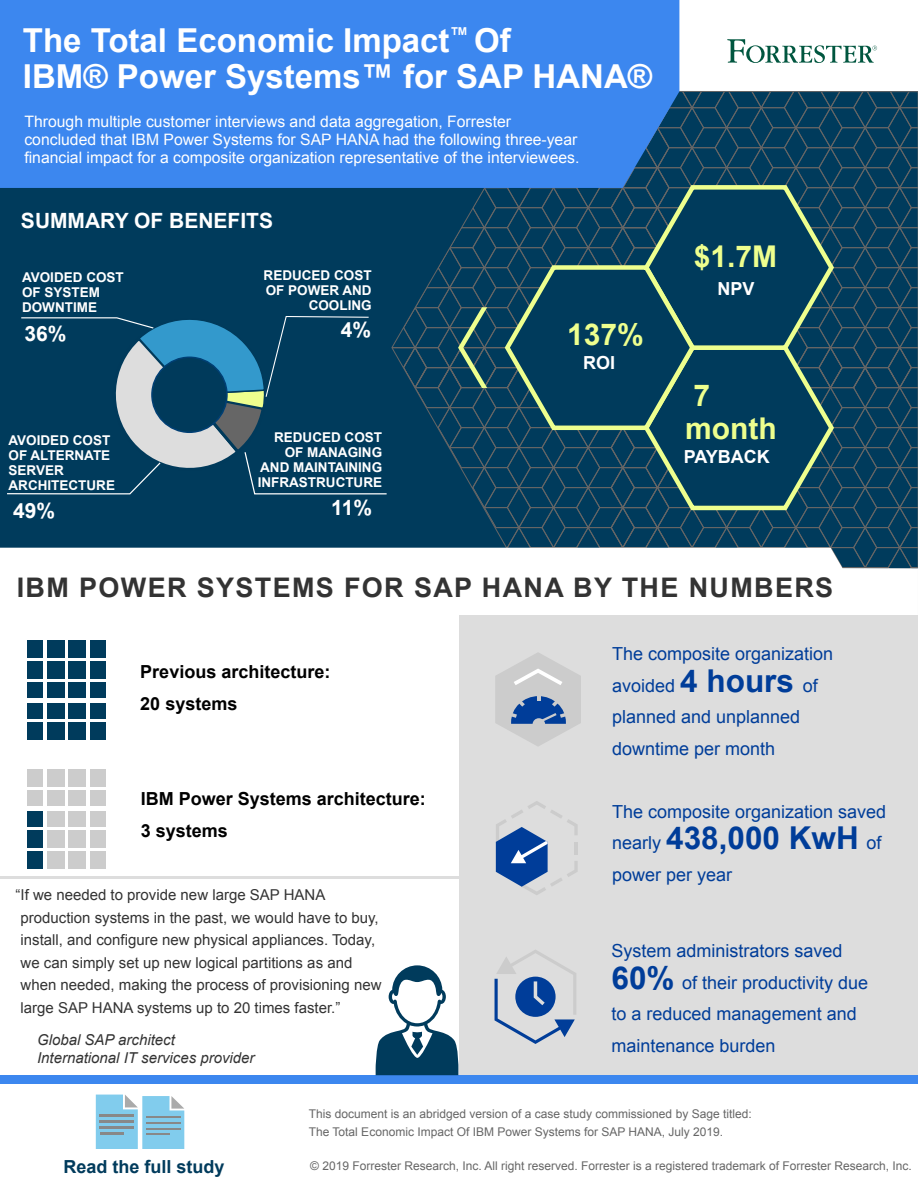
<style>
.page{position:relative;width:918px;height:1188px;background:#fff}
.page>*{position:absolute;margin:0;border:0;box-sizing:border-box;transform-origin:0 0}
.t1{font:700 33px/36px "Arial";color:#fff}
.t2{font:700 31.5px "Arial";color:#003d99}
.t3{font:700 30px/33px "Arial";color:#eeff8e}
.t4{font:700 27px "Arial";letter-spacing:.05em;color:#333}
.t5{font:700 21px "Arial";color:#fff}
.t6{font:18px/31.5px "Arial";color:#003d99}
.t7{font:700 18px/31.5px "Arial";color:#000}
.t8{font:700 18px "Arial";color:#003b5c}
.t9{font:700 18px "Arial";color:#fff}
.t10{font:15.75px/18px "Arial";color:#fff}
.t11{font:15px/22.5px "Arial";color:#333}
.t12{font:italic 15px/18px "Arial";color:#333}
.t13{font:700 13.5px/15px "Arial";color:#fff}
.t14{font:12px/18px "Arial";color:#666}
.s1{font-weight:700;font-size:31.5px}
.s2{font-weight:400;font-size:18px}
</style>
<div class="page">
<div style="left:0;top:0;width:679px;height:188px;background:#3c87ef"></div>
<svg style="left:727px;top:39px;width:150px;height:24px"></svg>
<div style="left:459px;top:616px;width:459px;height:465px;background:#ddd"></div>
<div style="left:0;top:1075px;width:918px;height:9px;background:#3c87ef"></div>
<hr style="left:0;top:876px;width:458px;height:3px;background:#ddd">
<svg style="left:496px;top:801px;width:82px;height:94px"></svg>
<svg style="left:495px;top:950px;width:81px;height:94px"></svg>
<svg style="left:495px;top:653px;width:86px;height:93px"></svg>
<svg style="left:6px;top:91px;width:912px;height:478px;background:#1f567c"></svg>
<div style="left:27px;top:641px;width:16px;height:17px;background:#003b5c"></div>
<div style="left:47px;top:641px;width:17px;height:17px;background:#003b5c"></div>
<div style="left:68px;top:641px;width:18px;height:17px;background:#003b5c"></div>
<div style="left:90px;top:641px;width:16px;height:17px;background:#003b5c"></div>
<div style="left:27px;top:661px;width:16px;height:17px;background:#003b5c"></div>
<div style="left:47px;top:661px;width:17px;height:17px;background:#003b5c"></div>
<div style="left:68px;top:661px;width:18px;height:17px;background:#003b5c"></div>
<div style="left:90px;top:661px;width:16px;height:17px;background:#003b5c"></div>
<div style="left:27px;top:682px;width:16px;height:16px;background:#003b5c"></div>
<div style="left:47px;top:682px;width:17px;height:16px;background:#003b5c"></div>
<div style="left:68px;top:682px;width:18px;height:16px;background:#003b5c"></div>
<div style="left:90px;top:682px;width:16px;height:16px;background:#003b5c"></div>
<div style="left:27px;top:703px;width:16px;height:15px;background:#003b5c"></div>
<div style="left:47px;top:703px;width:17px;height:15px;background:#003b5c"></div>
<div style="left:68px;top:703px;width:18px;height:15px;background:#003b5c"></div>
<div style="left:90px;top:703px;width:16px;height:15px;background:#003b5c"></div>
<div style="left:27px;top:723px;width:16px;height:17px;background:#003b5c"></div>
<div style="left:47px;top:723px;width:17px;height:17px;background:#003b5c"></div>
<div style="left:68px;top:723px;width:18px;height:17px;background:#003b5c"></div>
<div style="left:90px;top:723px;width:16px;height:17px;background:#003b5c"></div>
<div style="left:27px;top:769px;width:16px;height:17px;background:#ccc"></div>
<div style="left:47px;top:769px;width:17px;height:17px;background:#ccc"></div>
<div style="left:68px;top:769px;width:18px;height:17px;background:#ccc"></div>
<div style="left:90px;top:769px;width:16px;height:17px;background:#ccc"></div>
<div style="left:27px;top:790px;width:16px;height:16px;background:#ccc"></div>
<div style="left:47px;top:790px;width:17px;height:16px;background:#ccc"></div>
<div style="left:68px;top:790px;width:18px;height:16px;background:#ccc"></div>
<div style="left:90px;top:790px;width:16px;height:16px;background:#ccc"></div>
<div style="left:27px;top:811px;width:16px;height:15px;background:#003b5c"></div>
<div style="left:47px;top:811px;width:17px;height:15px;background:#ccc"></div>
<div style="left:68px;top:811px;width:18px;height:15px;background:#ccc"></div>
<div style="left:90px;top:811px;width:16px;height:15px;background:#ccc"></div>
<div style="left:27px;top:831px;width:16px;height:17px;background:#003b5c"></div>
<div style="left:47px;top:831px;width:17px;height:17px;background:#ccc"></div>
<div style="left:68px;top:831px;width:18px;height:17px;background:#ccc"></div>
<div style="left:90px;top:831px;width:16px;height:17px;background:#ccc"></div>
<div style="left:27px;top:851px;width:16px;height:17px;background:#003b5c"></div>
<div style="left:47px;top:851px;width:17px;height:17px;background:#ccc"></div>
<div style="left:68px;top:851px;width:18px;height:17px;background:#ccc"></div>
<div style="left:90px;top:851px;width:16px;height:17px;background:#ccc"></div>
<svg style="left:376px;top:965px;width:82px;height:110px"></svg>
<svg style="left:96px;top:1095px;width:88px;height:54px;background:#92cae3"></svg>
<hr style="left:146px;top:1116px;width:34px;height:2px;background:#888">
<hr style="left:146px;top:1122px;width:34px;height:2px;background:#888">
<hr style="left:146px;top:1128px;width:34px;height:2px;background:#888">
<hr style="left:146px;top:1133px;width:24px;height:2px;background:#888">
<h1 class="t1" style="left:23px;top:23px;width:631px">The Total Economic Impact<sup>™</sup> Of<br>IBM® Power Systems™ for SAP HANA®</h1>
<p class="t10" style="left:24px;top:112px;width:556px">Through multiple customer interviews and data aggregation, Forrester concluded that IBM Power Systems for SAP HANA had the following three-year financial impact for a composite organization representative of the interviewees.</p>
<h3 class="t5" style="left:21px;top:207px;width:254px">SUMMARY OF BENEFITS</h3>
<p class="t13" style="left:22px;top:270px;width:103px">AVOIDED COST<br>OF SYSTEM<br>DOWNTIME</p>
<h3 class="t5" style="left:24px;top:320px;width:44px">36%</h3>
<p class="t13" style="left:9px;top:433px;width:108px">AVOIDED COST<br>OF ALTERNATE<br>SERVER<br>ARCHITECTURE</p>
<h3 class="t5" style="left:13px;top:497px;width:44px">49%</h3>
<p class="t13" style="left:264px;top:268px;width:110px;text-align:right">REDUCED COST<br>OF POWER AND<br>COOLING</p>
<h3 class="t5" style="left:341px;top:316px;width:32px">4%</h3>
<p class="t13" style="left:258px;top:430px;width:126px;text-align:right">REDUCED COST<br>OF MANAGING<br>AND MAINTAINING<br>INFRASTRUCTURE</p>
<h3 class="t5" style="left:331px;top:494px;width:42px">11%</h3>
<h3 class="t3" style="left:567px;top:319px;width:78px">137%</h3>
<p class="t9" style="left:583px;top:351px;width:34px">ROI</p>
<h3 class="t3" style="left:694px;top:241px;width:85px">$1.7M</h3>
<p class="t9" style="left:718px;top:277px;width:39px">NPV</p>
<h3 class="t3" style="left:685px;top:380px;width:93px">7 month</h3>
<p class="t9" style="left:684px;top:445px;width:88px">PAYBACK</p>
<h3 class="t4" style="left:17px;top:569px;width:818px">IBM POWER SYSTEMS FOR SAP HANA BY THE NUMBERS</h3>
<p class="t7" style="left:140px;top:656px;width:192px">Previous architecture:<br>20 systems</p>
<p class="t7" style="left:141px;top:784px;width:287px">IBM Power Systems architecture:<br>3 systems</p>
<p class="t11" style="left:21px;top:884px;width:363px;text-indent:-5px">“If we needed to provide new large SAP HANA production systems in the past, we would have to buy, install, and configure new physical appliances. Today, we can simply set up new logical partitions as and when needed, making the process of provisioning new large SAP HANA systems up to 20 times faster.”</p>
<p class="t12" style="left:37px;top:1031px;width:219px">Global SAP architect<br>International IT services provider</p>
<p class="t6" style="left:612px;top:638px;width:223px">The composite organization avoided <span class="s1">4 hours</span> of planned and unplanned downtime per month</p>
<p class="t6" style="left:612px;top:796px;width:276px">The composite organization saved</p>
<h2 class="t2" style="left:612px;top:817px;width:271px"><span class="s2">nearly</span> 438,000 KwH <span class="s2">of</span></h2>
<p class="t6" style="left:612px;top:859px;width:122px">power per year</p>
<p class="t6" style="left:612px;top:935px;width:258px">System administrators saved<br><span class="s1">60%</span> of their productivity due to a reduced management and maintenance burden</p>
<p class="t8" style="left:63px;top:1154px;width:163px">Read the full study</p>
<p class="t14" style="left:309px;top:1105px;width:444px">This document is an abridged version of a case study commissioned by Sage titled:<br>The Total Economic Impact Of IBM Power Systems for SAP HANA, July 2019.</p>
<p class="t14" style="left:310px;top:1157px;width:603px">© 2019 Forrester Research, Inc. All right reserved. Forrester is a registered trademark of Forrester Research, Inc.</p>
</div>
